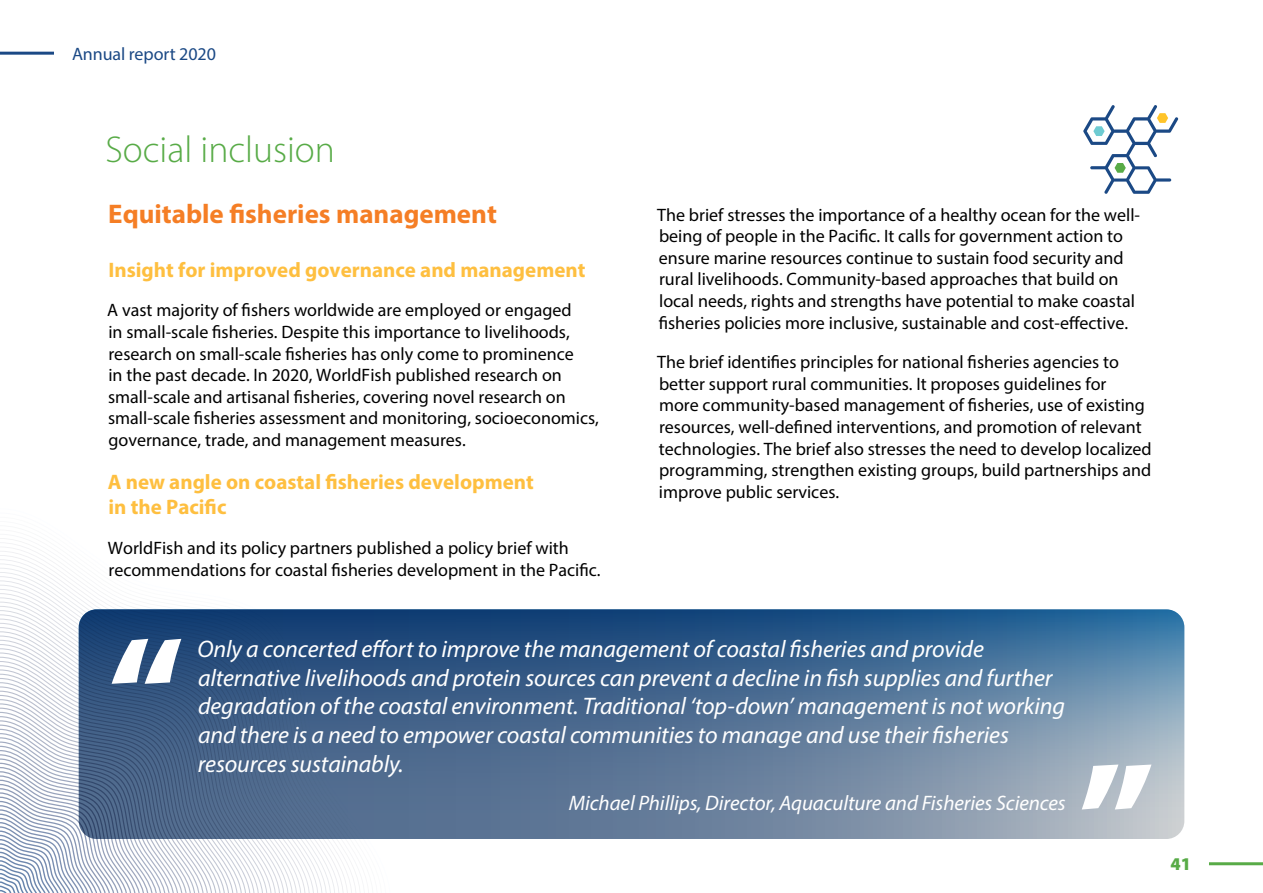
<style>
.page{position:relative;width:1263px;height:893px;background:#fff}
.page>*{position:absolute;margin:0;border:0;box-sizing:border-box;transform-origin:0 0}
.t1{font:300 37.5px "Myriad Pro";color:#58ab47}
.t2{font:700 27px "Myriad Pro";color:#f57e25}
.t3{font:italic 24px/28.8px "Myriad Pro";letter-spacing:-.005em;color:#fff}
.t4{font:700 21px/25.2px "Myriad Pro";color:#febf40}
.t5{font:italic 21px "Myriad Pro";letter-spacing:-.005em;color:#fff}
.t6{font:18px/21.6px "Myriad Pro";color:#000}
.t7{font:18px "Myriad Pro";letter-spacing:-.005em;color:#1b4985}
.t8{font:900 18px "Myriad Pro";color:#58ab47}
</style>
<div class="page">
<hr style="left:1209px;top:862px;width:54px;height:3px;background:#58ab47">
<hr style="left:0;top:52px;width:54px;height:3px;background:#1b4985">
<svg style="left:1083px;top:105px;width:95px;height:89px"></svg>
<svg style="left:79px;top:609px;width:1105px;height:230px;background:#527296"></svg>
<svg style="left:0;top:538px;width:213px;height:355px"></svg>
<svg style="left:1082px;top:764px;width:69px;height:45px"></svg>
<p class="t7" style="left:72px;top:43px;width:145px">Annual report 2020</p>
<h1 class="t1" style="left:105px;top:129px;width:231px">Social inclusion</h1>
<h2 class="t2" style="left:108px;top:196px;width:390px">Equitable fisheries management</h2>
<p class="t4" style="left:108px;top:256px;width:478px">Insight for improved governance and management</p>
<p class="t6" style="left:107px;top:299px;width:493px">A vast majority of fishers worldwide are employed or engaged<br>in small-scale fisheries. Despite this importance to livelihoods, research on small-scale fisheries has only come to prominence<br>in the past decade. In 2020, WorldFish published research on small-scale and artisanal fisheries, covering novel research on small-scale fisheries assessment and monitoring, socioeconomics, governance, trade, and management measures.</p>
<p class="t4" style="left:108px;top:469px;width:428px">A new angle on coastal fisheries development in the Pacific</p>
<p class="t6" style="left:108px;top:537px;width:494px">WorldFish and its policy partners published a policy brief with recommendations for coastal fisheries development in the Pacific.</p>
<p class="t6" style="left:657px;top:203px;width:484px">The brief stresses the importance of a healthy ocean for the well&shy;being of people in the Pacific. It calls for government action to ensure marine resources continue to sustain food security and rural livelihoods. Community-based approaches that build on local needs, rights and strengths have potential to make coastal fisheries policies more inclusive, sustainable and cost-effective.</p>
<p class="t6" style="left:657px;top:351px;width:496px">The brief identifies principles for national fisheries agencies to better support rural communities. It proposes guidelines for<br>more community-based management of fisheries, use of existing resources, well-defined interventions, and promotion of relevant technologies. The brief also stresses the need to develop localized programming, strengthen existing groups, build partnerships and improve public services.</p>
<p class="t3" style="left:197px;top:634px;width:869px">Only a concerted effort to improve the management of coastal fisheries and provide alternative livelihoods and protein sources can prevent a decline in fish supplies and further degradation of the coastal environment. Traditional ‘top-down’ management is not working and there is a need to empower coastal communities to manage and use their fisheries resources sustainably.</p>
<p class="t5" style="left:569px;top:789px;width:498px">Michael Phillips, Director, Aquaculture and Fisheries Sciences</p>
<p class="t8" style="left:1170px;top:852px;width:22px">41</p>
</div>
